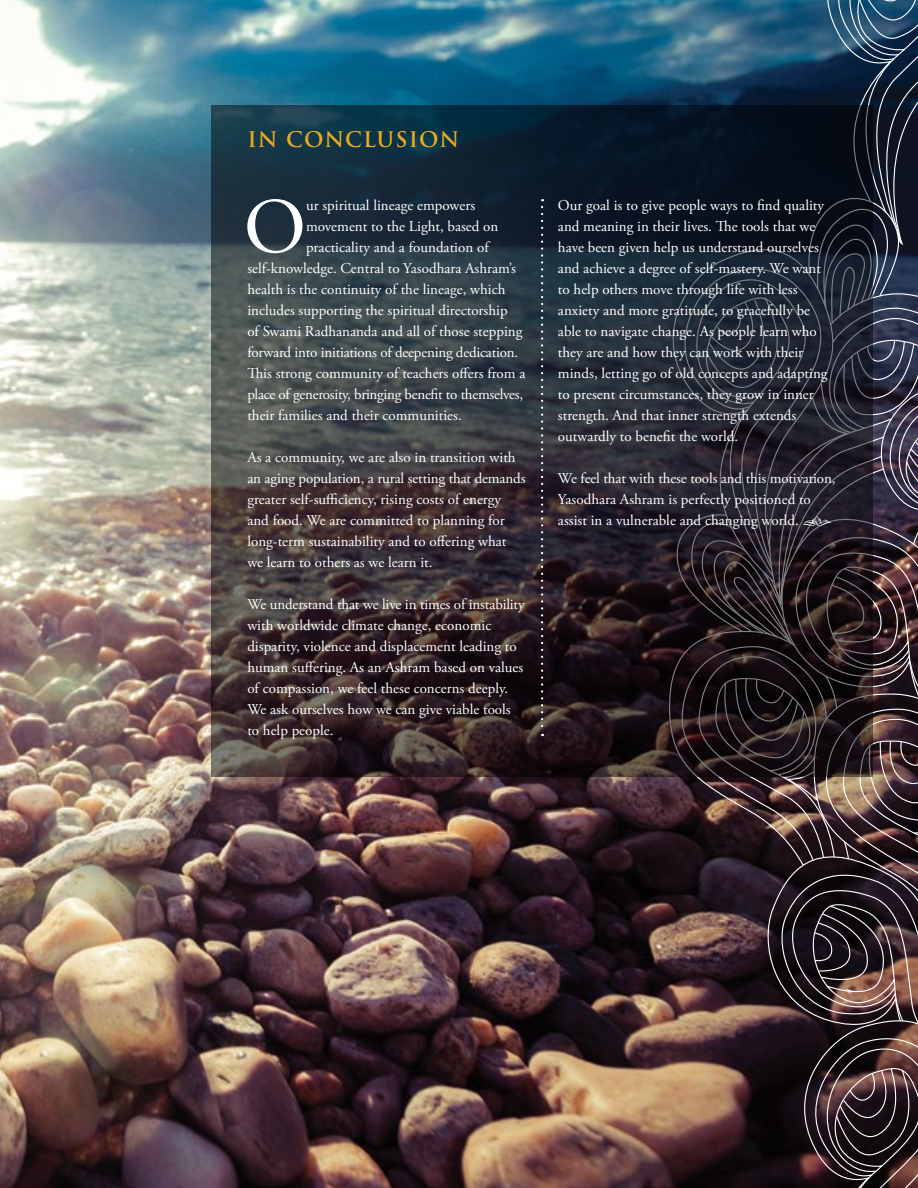
<style>
.page{position:relative;width:918px;height:1188px;background:#fff}
.page>*{position:absolute;margin:0;border:0;box-sizing:border-box;transform-origin:0 0}
.t1{font:78.3px "Adobe Garamond Pro";color:#fff}
.t2{font:700 21px "Trajan";letter-spacing:.05em;color:#ecaa20}
.t3{font:15px/21px "Adobe Garamond Pro";color:#fff}
.t4{font:15px "Adobe Garamond Pro";letter-spacing:-.02em;color:#fff}
.s1{font-family:"Type Embellishments One Let Plain";font-size:18px}
</style>
<div class="page">
<img style="left:0;top:0;width:666px;height:1188px">
<img style="left:666px;top:0;width:252px;height:1188px">
<svg style="left:212px;top:105px;width:661px;height:672px;background:#292b32"></svg>
<svg style="left:541px;top:207px;width:2px;height:529px"></svg>
<h2 class="t2" style="left:247px;top:126px;width:213px">IN CONCLUSION</h2>
<h1 class="t1" style="left:244px;top:180px;width:64px">O</h1>
<p class="t3" style="left:306px;top:195px;width:171px">ur spiritual lineage empowers</p>
<p class="t3" style="left:306px;top:216px;width:194px">movement to the Light, based on</p>
<p class="t3" style="left:306px;top:237px;width:184px">practicality and a foundation of</p>
<p class="t3" style="left:247px;top:258px;width:270px">self-knowledge. Central to Yasodhara Ashram’s</p>
<p class="t3" style="left:247px;top:279px;width:260px">health is the continuity of the lineage, which</p>
<p class="t3" style="left:247px;top:300px;width:262px">includes supporting the spiritual directorship</p>
<p class="t3" style="left:247px;top:321px;width:277px">of Swami Radhananda and all of those stepping</p>
<p class="t3" style="left:247px;top:342px;width:272px">forward into initiations of deepening dedication.</p>
<p class="t3" style="left:247px;top:363px;width:280px">This strong community of teachers offers from a</p>
<p class="t4" style="left:247px;top:385px;width:277px">place of generosity, bringing benefit to themselves,</p>
<p class="t3" style="left:247px;top:405px;width:216px">their families and their communities.</p>
<p class="t3" style="left:247px;top:447px;width:280px">As a community, we are also in transition with an aging population, a rural setting that demands greater self-sufficiency, rising costs of energy and food. We are committed to planning for long-term sustainability and to offering what we learn to others as we learn it.</p>
<p class="t3" style="left:247px;top:594px;width:279px">We understand that we live in times of instability with worldwide climate change, economic disparity, violence and displacement leading to human suffering. As an Ashram based on values of compassion, we feel these concerns deeply.<br>We ask ourselves how we can give viable tools to help people.</p>
<p class="t3" style="left:558px;top:195px;width:271px">Our goal is to give people ways to find quality and meaning in their lives. The tools that we have been given help us understand ourselves and achieve a degree of self-mastery. We want to help others move through life with less anxiety and more gratitude, to gracefully be able to navigate change. As people learn who they are and how they can work with their minds, letting go of old concepts and adapting to present circumstances, they grow in inner strength. And that inner strength extends outwardly to benefit the world.</p>
<p class="t3" style="left:558px;top:468px;width:279px">We feel that with these tools and this motivation,<br>Yasodhara Ashram is perfectly positioned to assist in a vulnerable and changing world. <span class="s1">ƒ</span></p>
</div>
